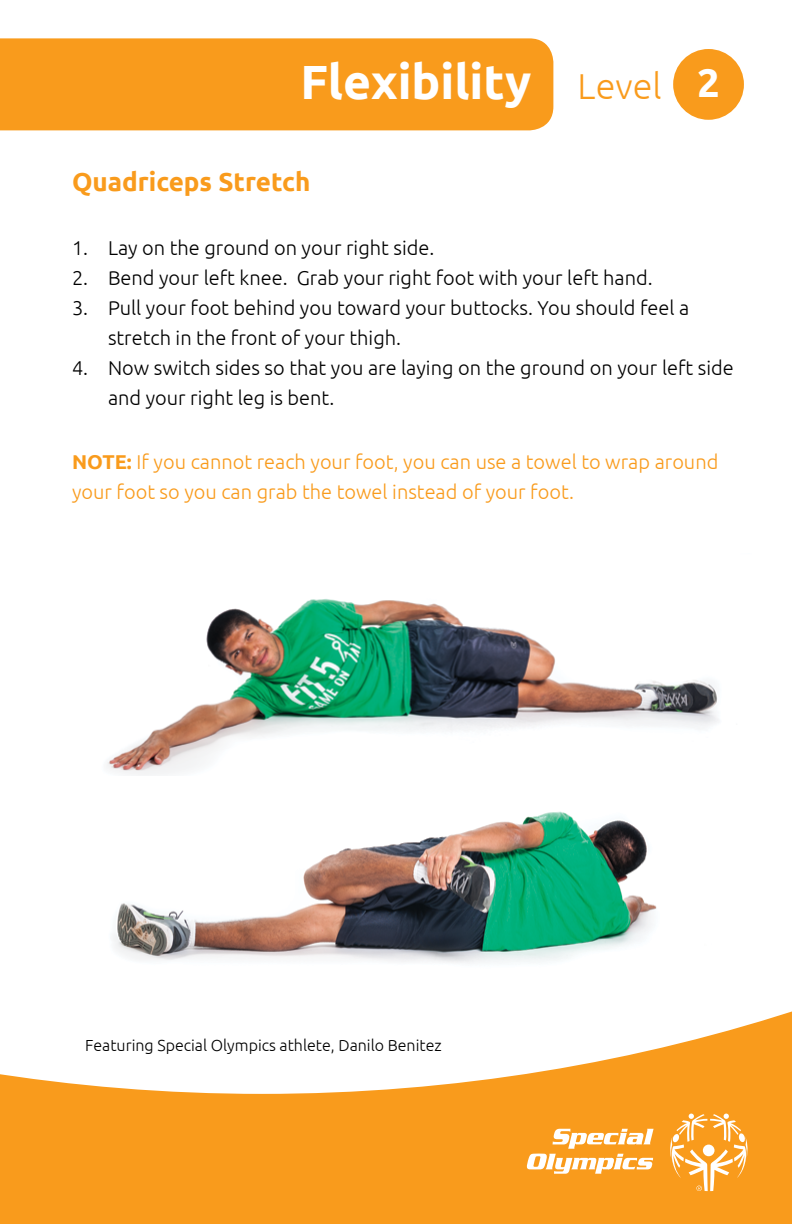
<style>
.page{position:relative;width:792px;height:1224px;background:#fff}
.page>*{position:absolute;margin:0;border:0;box-sizing:border-box;transform-origin:0 0}
.t1{font:700 48px "Ubuntu";color:#fff}
.t2{font:700 26px "Ubuntu";color:#f99b1c}
.t3{font:300 20px/30px "Ubuntu";color:#000}
.t4{font:300 20px/30px "Ubuntu";color:#f99b1c}
.t5{font:300 16px "Ubuntu";color:#000}
.s1{font-weight:300;font-size:36px;color:#f99b1c}
.s2{font-size:40px}
.s3{font-weight:700}
</style>
<div class="page">
<svg style="left:0;top:1011px;width:792px;height:213px;fill:#f99b1c"></svg>
<svg style="left:526px;top:1129px;width:128px;height:45px"></svg>
<svg style="left:669px;top:1114px;width:80px;height:77px"></svg>
<div style="left:673px;top:49px;width:71px;height:71px;background:#f99b1c;border-radius:50%"></div>
<div style="left:0;top:38px;width:553px;height:92px;background:#f99b1c"></div>
<img style="left:107px;top:599px;width:611px;height:176px">
<img style="left:113px;top:811px;width:544px;height:152px">
<h1 class="t1" style="left:300px;top:53px;width:421px">Flexibility <span class="s1">Level</span> <span class="s2">2</span></h1>
<h2 class="t2" style="left:72px;top:166px;width:240px">Quadriceps Stretch</h2>
<p class="t3" style="left:72px;top:232px;width:364px">1. Lay on the ground on your right side.</p>
<p class="t3" style="left:72px;top:262px;width:582px">2. Bend your left knee. Grab your right foot with your left hand.</p>
<p class="t3" style="left:108px;top:292px;width:583px;text-indent:-36px">3. Pull your foot behind you toward your buttocks. You should feel a stretch in the front of your thigh.</p>
<p class="t3" style="left:108px;top:352px;width:627px;text-indent:-36px">4. Now switch sides so that you are laying on the ground on your left side and your right leg is bent.</p>
<p class="t4" style="left:72px;top:446px;width:648px"><span class="s3">NOTE:</span> If you cannot reach your foot, you can use a towel to wrap around your foot so you can grab the towel instead of your foot.</p>
<p class="t5" style="left:85px;top:1036px;width:358px">Featuring Special Olympics athlete, Danilo Benitez</p>
</div>
